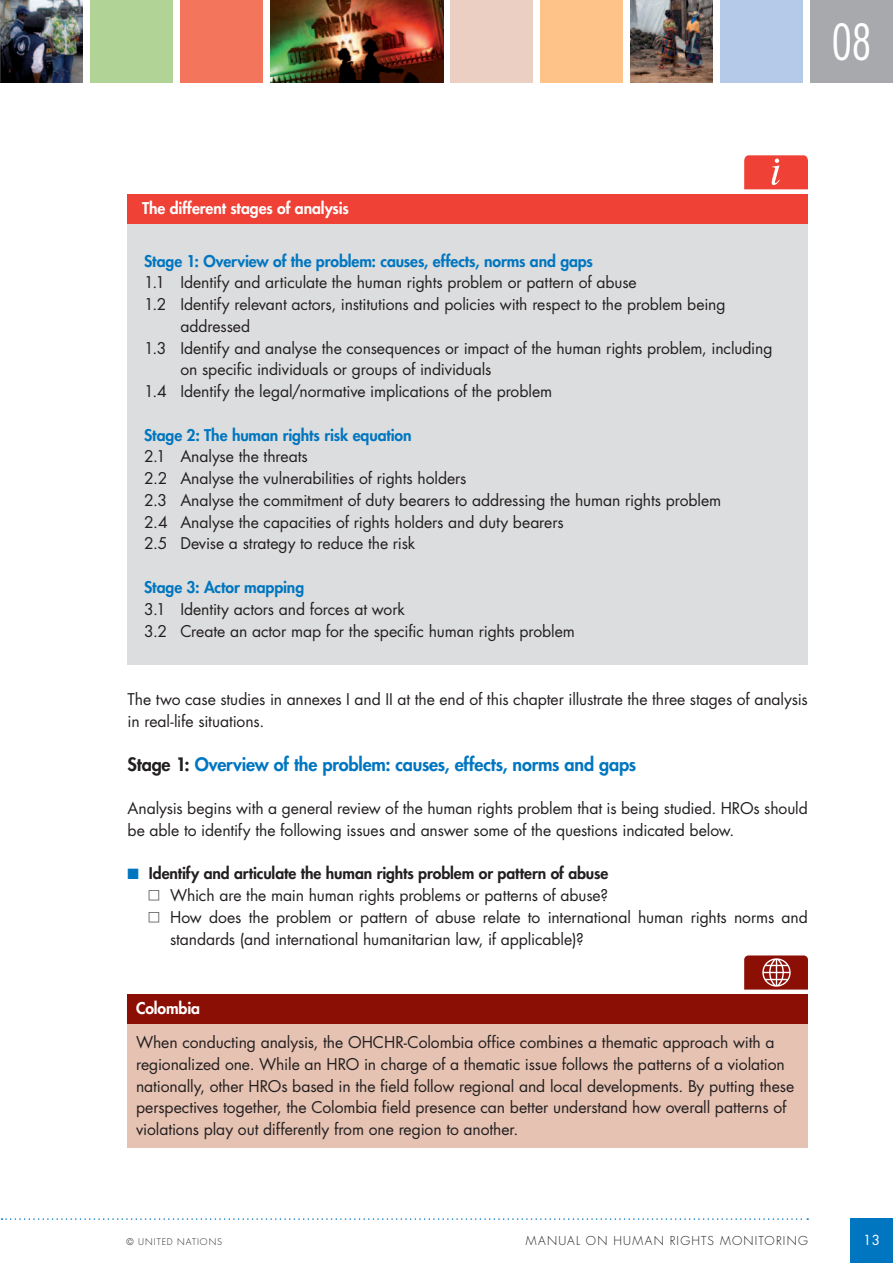
<style>
.page{position:relative;width:893px;height:1263px;background:#fff}
.page>*{position:absolute;margin:0;border:0;box-sizing:border-box;transform-origin:0 0}
.t1{font:300 condensed 48.45px "Futura";color:#fff}
.t2{font:800 18px "Futura";letter-spacing:-.01em;color:#0076c0}
.t3{font:15.75px/21.8px "Futura";letter-spacing:-.005em;color:#231f20}
.t4{font:800 15.75px "Futura";letter-spacing:-.005em;color:#0076c0}
.t5{font:800 15.75px "Futura";letter-spacing:-.005em;color:#231f20}
.t6{font:800 15.75px "Futura";letter-spacing:-.005em;color:#fff}
.t7{font:13.5px "Futura";color:#fff}
.t8{font:300 12px "Futura";letter-spacing:.105em;color:#231f20}
.t9{font:300 9px "Futura";letter-spacing:.105em;color:#231f20}
.s1{color:#231f20}
.s2{color:#0076c0}
</style>
<div class="page">
<div style="left:450px;top:0;width:82px;height:83px;background:#ebcfc2"></div>
<img style="left:630px;top:0;width:83px;height:83px">
<div style="left:810px;top:0;width:83px;height:83px;background:#a7a9ac"></div>
<img style="left:270px;top:0;width:173px;height:83px">
<div style="left:540px;top:0;width:83px;height:83px;background:#fdc389"></div>
<img style="left:0;top:0;width:83px;height:83px">
<div style="left:90px;top:0;width:83px;height:83px;background:#b2d396"></div>
<div style="left:180px;top:0;width:83px;height:83px;background:#f3765c"></div>
<div style="left:720px;top:0;width:83px;height:83px;background:#b5cae9"></div>
<div style="left:850px;top:1218px;width:43px;height:45px;background:#0076c0"></div>
<svg style="left:2px;top:1218px;width:806px;height:2px"></svg>
<div style="left:128px;top:194px;width:680px;height:30px;background:#ef4135"></div>
<div style="left:128px;top:224px;width:680px;height:440px;background:#dcddde"></div>
<div style="left:128px;top:994px;width:680px;height:30px;background:#8c0f05"></div>
<div style="left:128px;top:1024px;width:680px;height:123px;background:#e5c2b2"></div>
<svg style="left:744px;top:155px;width:64px;height:34px;background:#ef4c40"></svg>
<svg style="left:744px;top:955px;width:64px;height:34px;background:#9e352d"></svg>
<h1 class="t1" style="left:832px;top:14px;width:41px">08</h1>
<p class="t6" style="left:142px;top:198px;width:208px">The different stages of analysis</p>
<p class="t4" style="left:144px;top:251px;width:450px">Stage 1: Overview of the problem: causes, effects, norms and gaps</p>
<p class="t3" style="left:144px;top:272px;width:494px">1.1 Identify and articulate the human rights problem or pattern of abuse</p>
<p class="t3" style="left:144px;top:294px;width:583px">1.2 Identify relevant actors, institutions and policies with respect to the problem being</p>
<p class="t3" style="left:180px;top:315px;width:71px">addressed</p>
<p class="t3" style="left:144px;top:337px;width:630px">1.3 Identify and analyse the consequences or impact of the human rights problem, including</p>
<p class="t3" style="left:180px;top:359px;width:313px">on specific individuals or groups of individuals</p>
<p class="t3" style="left:144px;top:381px;width:409px">1.4 Identify the legal/normative implications of the problem</p>
<p class="t4" style="left:144px;top:425px;width:269px">Stage 2: The human rights risk equation</p>
<p class="t3" style="left:144px;top:446px;width:579px">2.1 Analyse the threats<br>2.2 Analyse the vulnerabilities of rights holders<br>2.3 Analyse the commitment of duty bearers to addressing the human rights problem 2.4 Analyse the capacities of rights holders and duty bearers<br>2.5 Devise a strategy to reduce the risk</p>
<p class="t4" style="left:144px;top:577px;width:162px">Stage 3: Actor mapping</p>
<p class="t3" style="left:144px;top:598px;width:432px">3.1 Identity actors and forces at work<br>3.2 Create an actor map for the specific human rights problem</p>
<p class="t3" style="left:128px;top:689px;width:682px">The two case studies in annexes I and II at the end of this chapter illustrate the three stages of analysis in real-life situations.</p>
<p class="t2" style="left:128px;top:753px;width:510px"><span class="s1">Stage 1:</span> Overview of the problem: causes, effects, norms and gaps</p>
<p class="t3" style="left:128px;top:798px;width:682px">Analysis begins with a general review of the human rights problem that is being studied. HROs should be able to identify the following issues and answer some of the questions indicated below.</p>
<p class="t5" style="left:128px;top:864px;width:482px"><span class="s2">■</span> Identify and articulate the human rights problem or pattern of abuse</p>
<p class="t3" style="left:149px;top:885px;width:461px"><sup>w</sup> Which are the main human rights problems or patterns of abuse?</p>
<p class="t3" style="left:149px;top:906px;width:660px"><sup>w</sup> How does the problem or pattern of abuse relate to international human rights norms and</p>
<p class="t3" style="left:170px;top:928px;width:415px">standards (and international humanitarian law, if applicable)?</p>
<p class="t6" style="left:136px;top:998px;width:66px">Colombia</p>
<p class="t3" style="left:136px;top:1032px;width:660px">When conducting analysis, the OHCHR-Colombia office combines a thematic approach with a regionalized one. While an HRO in charge of a thematic issue follows the patterns of a violation nationally, other HROs based in the field follow regional and local developments. By putting these perspectives together, the Colombia field presence can better understand how overall patterns of violations play out differently from one region to another.</p>
<p class="t9" style="left:127px;top:1236px;width:97px">© UNITED NATIONS</p>
<p class="t8" style="left:526px;top:1233px;width:284px">MANUAL ON HUMAN RIGHTS MONITORING</p>
<p class="t7" style="left:863px;top:1231px;width:18px">13</p>
</div>
